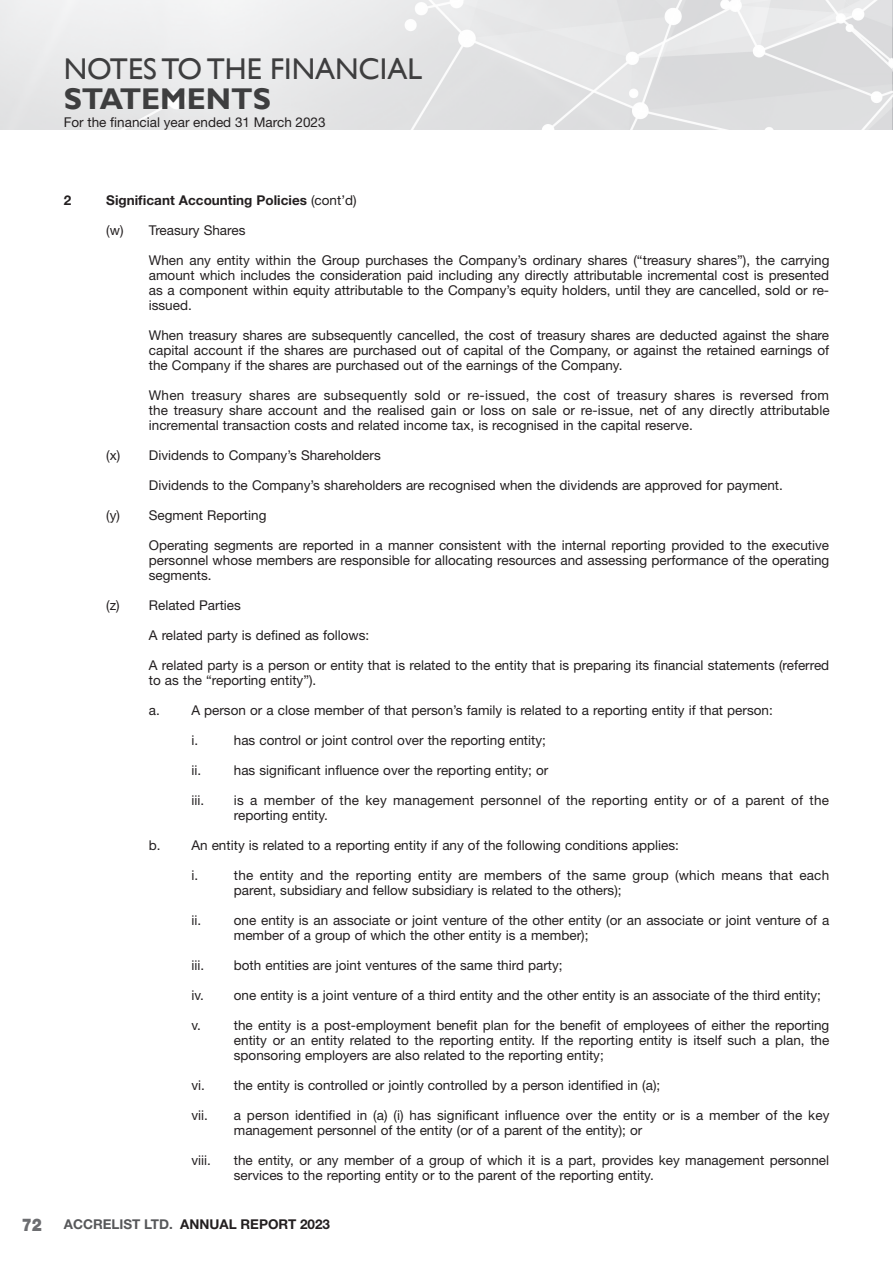
<style>
.page{position:relative;width:893px;height:1263px;background:#fff}
.page>*{position:absolute;margin:0;border:0;box-sizing:border-box;transform-origin:0 0}
.t1{font:30px "Gill Sans";color:#3e3e3f}
.t2{font:700 30px "Gill Sans";color:#3e3e3f}
.t3{font:13.5px/15px "Helvetica Neue LT Std";color:#231f20}
.t4{font:700 13.5px "Helvetica Neue LT Std";color:#231f20}
.s1{font-weight:400}
.s2{font-weight:900;font-size:17.55px;color:#6c6d70}
.s3{color:#57585a}
</style>
<div class="page">
<img style="left:0;top:0;width:892px;height:130px">
<h1 class="t1" style="left:64px;top:51px;width:360px">NOTES TO THE FINANCIAL</h1>
<h1 class="t2" style="left:64px;top:81px;width:209px">STATEMENTS</h1>
<p class="t3" style="left:64px;top:115px;width:263px">For the financial year ended 31 March 2023</p>
<p class="t4" style="left:64px;top:192px;width:9px">2</p>
<p class="t4" style="left:106px;top:192px;width:252px">Significant Accounting Policies <span class="s1">(cont’d)</span></p>
<p class="t3" style="left:106px;top:223px;width:141px">(w) Treasury Shares</p>
<p class="t3" style="left:149px;top:253px;width:682px;text-align:justify">When any entity within the Group purchases the Company’s ordinary shares (“treasury shares”), the carrying amount which includes the consideration paid including any directly attributable incremental cost is presented as a component within equity attributable to the Company’s equity holders, until they are cancelled, sold or re&shy;issued.</p>
<p class="t3" style="left:149px;top:328px;width:682px;text-align:justify">When treasury shares are subsequently cancelled, the cost of treasury shares are deducted against the share capital account if the shares are purchased out of capital of the Company, or against the retained earnings of the Company if the shares are purchased out of the earnings of the Company.</p>
<p class="t3" style="left:149px;top:388px;width:682px;text-align:justify">When treasury shares are subsequently sold or re-issued, the cost of treasury shares is reversed from the treasury share account and the realised gain or loss on sale or re-issue, net of any directly attributable incremental transaction costs and related income tax, is recognised in the capital reserve.</p>
<p class="t3" style="left:106px;top:448px;width:276px">(x) Dividends to Company’s Shareholders</p>
<p class="t3" style="left:149px;top:478px;width:636px">Dividends to the Company’s shareholders are recognised when the dividends are approved for payment.</p>
<p class="t3" style="left:106px;top:508px;width:162px">(y) Segment Reporting</p>
<p class="t3" style="left:149px;top:538px;width:682px;text-align:justify">Operating segments are reported in a manner consistent with the internal reporting provided to the executive personnel whose members are responsible for allocating resources and assessing performance of the operating segments.</p>
<p class="t3" style="left:106px;top:598px;width:136px">(z) Related Parties</p>
<p class="t3" style="left:149px;top:628px;width:222px">A related party is defined as follows:</p>
<p class="t3" style="left:149px;top:658px;width:682px">A related party is a person or entity that is related to the entity that is preparing its financial statements (referred to as the “reporting entity”).</p>
<p class="t3" style="left:149px;top:703px;width:625px">a. A person or a close member of that person’s family is related to a reporting entity if that person:</p>
<p class="t3" style="left:191px;top:733px;width:8px">i.</p>
<p class="t3" style="left:234px;top:733px;width:314px">has control or joint control over the reporting entity;</p>
<p class="t3" style="left:191px;top:763px;width:11px">ii.</p>
<p class="t3" style="left:234px;top:763px;width:316px">has significant influence over the reporting entity; or</p>
<p class="t3" style="left:191px;top:793px;width:14px">iii.</p>
<p class="t3" style="left:234px;top:793px;width:597px">is a member of the key management personnel of the reporting entity or of a parent of the reporting entity.</p>
<p class="t3" style="left:149px;top:838px;width:532px">b. An entity is related to a reporting entity if any of the following conditions applies:</p>
<p class="t3" style="left:191px;top:868px;width:8px">i.</p>
<p class="t3" style="left:234px;top:868px;width:597px">the entity and the reporting entity are members of the same group (which means that each parent, subsidiary and fellow subsidiary is related to the others);</p>
<p class="t3" style="left:191px;top:913px;width:11px">ii.</p>
<p class="t3" style="left:234px;top:913px;width:597px">one entity is an associate or joint venture of the other entity (or an associate or joint venture of a member of a group of which the other entity is a member);</p>
<p class="t3" style="left:191px;top:958px;width:14px">iii.</p>
<p class="t3" style="left:234px;top:958px;width:330px">both entities are joint ventures of the same third party;</p>
<p class="t3" style="left:191px;top:988px;width:631px">iv. one entity is a joint venture of a third entity and the other entity is an associate of the third entity;</p>
<p class="t3" style="left:191px;top:1018px;width:11px">v.</p>
<p class="t3" style="left:234px;top:1018px;width:597px;text-align:justify">the entity is a post-employment benefit plan for the benefit of employees of either the reporting entity or an entity related to the reporting entity. If the reporting entity is itself such a plan, the sponsoring employers are also related to the reporting entity;</p>
<p class="t3" style="left:191px;top:1078px;width:470px">vi. the entity is controlled or jointly controlled by a person identified in (a);</p>
<p class="t3" style="left:191px;top:1108px;width:18px">vii.</p>
<p class="t3" style="left:234px;top:1108px;width:597px">a person identified in (a) (i) has significant influence over the entity or is a member of the key management personnel of the entity (or of a parent of the entity); or</p>
<p class="t3" style="left:191px;top:1153px;width:21px">viii.</p>
<p class="t3" style="left:234px;top:1153px;width:597px">the entity, or any member of a group of which it is a part, provides key management personnel services to the reporting entity or to the parent of the reporting entity.</p>
<p class="t4" style="left:22px;top:1216px;width:310px"><span class="s2">72</span> <span class="s3">ACCRELIST LTD.</span> ANNUAL REPORT 2023</p>
</div>
